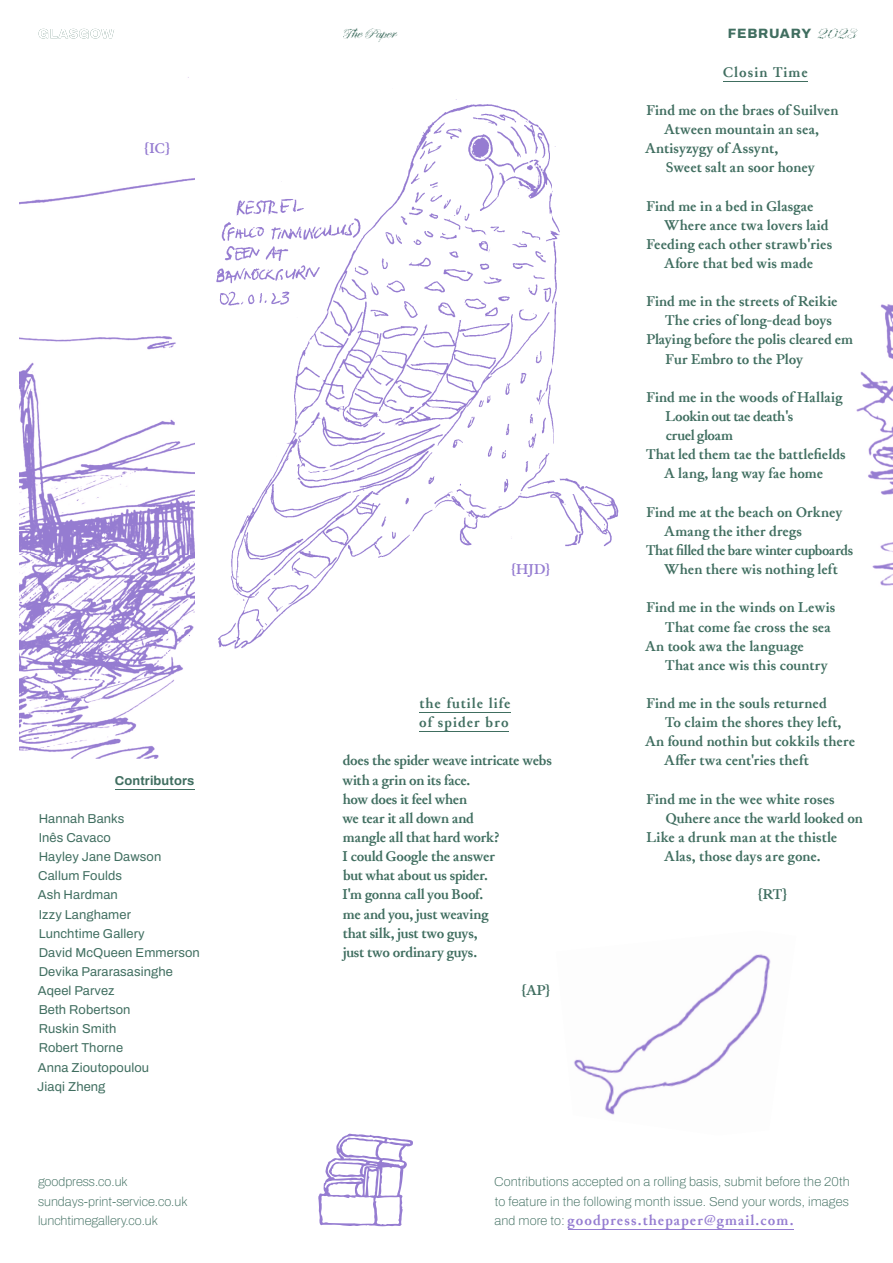
<style>
.page{position:relative;width:893px;height:1263px;background:#fff}
.page>*{position:absolute;margin:0;border:0;box-sizing:border-box;transform-origin:0 0}
.t1{font:17.25px "New Diane Script";letter-spacing:.005em;color:#406e60}
.t2{font:700 15px "Junicode";letter-spacing:.005em;color:#406e60}
.t3{font:700 15px/19.2px "Junicode";letter-spacing:-.015em;color:#406e60}
.t4{font:700 15px "Junicode";letter-spacing:.075em;color:#957cd1}
.t5{font:700 15px "Junicode";letter-spacing:-.02em;color:#406e60}
.t6{font:700 15px/19.2px "Junicode";letter-spacing:.075em;color:#406e60}
.t7{font:700 15px "Junicode";letter-spacing:.025em;color:#406e60}
.t8{font:700 15px "Junicode";letter-spacing:-.025em;color:#406e60}
.t9{font:800 13.5px "Archivo";letter-spacing:.05em;color:#406e60}
.t10{font:12.9px/19.2px "Archivo";letter-spacing:.01em;color:#406e60}
.t11{font:100 12.9px/19.2px "Archivo";letter-spacing:.01em;color:#406e60}
.t12{font:700 12.9px "Archivo";letter-spacing:.01em;color:#406e60}
.s1{font-family:"New Diane Script";font-weight:400;font-size:17.25px}
.s2{font-family:"Archivo";font-weight:100;font-size:12.9px;color:#406e60}
</style>
<div class="page">
<svg style="left:318px;top:1134px;width:95px;height:92px"></svg>
<hr style="left:115px;top:789px;width:79px;height:1px;background:#406e60">
<hr style="left:568px;top:1229px;width:225px;height:1px;background:#957cd1">
<img style="left:216px;top:99px;width:337px;height:308px">
<img style="left:553px;top:146px;width:66px;height:401px">
<img style="left:218px;top:407px;width:336px;height:242px">
<img style="left:344px;top:38px;width:45px;height:4px">
<hr style="left:723px;top:81px;width:85px;height:1px;background:#406e60">
<img style="left:19px;top:28px;width:171px;height:528px">
<img style="left:19px;top:556px;width:171px;height:202px">
<img style="left:39px;top:29px;width:75px;height:9px">
<img style="left:190px;top:178px;width:5px;height:454px">
<img style="left:856px;top:304px;width:37px;height:282px">
<img style="left:574px;top:954px;width:197px;height:161px">
<hr style="left:419px;top:712px;width:92px;height:1px;background:#406e60">
<hr style="left:419px;top:731px;width:90px;height:1px;background:#406e60">
<p class="t4" style="left:144px;top:136px;width:28px">{IC}</p>
<p class="t12" style="left:115px;top:770px;width:81px">Contributors</p>
<p class="t10" style="left:37px;top:809px;width:164px">Hannah Banks<br>Inês Cavaco<br>Hayley Jane Dawson<br>Callum Foulds<br>Ash Hardman<br>Izzy Langhamer<br>Lunchtime Gallery<br>David McQueen Emmerson<br>Devika Pararasasinghe<br>Aqeel Parvez<br>Beth Robertson<br>Ruskin Smith<br>Robert Thorne<br>Anna Zioutopoulou<br>Jiaqi Zheng</p>
<p class="t1" style="left:342px;top:26px;width:54px">The Paper</p>
<p class="t9" style="left:728px;top:24px;width:129px">FEBRUARY <span class="s1">2023</span></p>
<p class="t4" style="left:511px;top:557px;width:41px">{HJD}</p>
<p class="t6" style="left:419px;top:693px;width:93px">the futile life of spider bro</p>
<p class="t3" style="left:342px;top:751px;width:211px">does the spider weave intricate webs with a grin on its face.<br>how does it feel when<br>we tear it all down and<br>mangle all that hard work?<br>I could Google the answer<br>but what about us spider.<br>I'm gonna call you Boof.<br>me and you, just weaving<br>that silk, just two guys,<br>just two ordinary guys.</p>
<p class="t2" style="left:521px;top:978px;width:31px">{AP}</p>
<p class="t6" style="left:723px;top:62px;width:86px">Closin Time</p>
<p class="t2" style="left:646px;top:98px;width:193px">Find me on the braes of Suilven</p>
<p class="t2" style="left:665px;top:117px;width:156px">Atween mountain an sea,</p>
<p class="t2" style="left:645px;top:136px;width:134px">Antisyzygy of Assynt,</p>
<p class="t2" style="left:666px;top:156px;width:150px">Sweet salt an soor honey</p>
<p class="t2" style="left:646px;top:194px;width:169px">Find me in a bed in Glasgae</p>
<p class="t2" style="left:665px;top:213px;width:165px">Where ance twa lovers laid</p>
<p class="t2" style="left:646px;top:232px;width:187px">Feeding each other strawb'ries</p>
<p class="t2" style="left:665px;top:251px;width:150px">Afore that bed wis made</p>
<p class="t2" style="left:646px;top:290px;width:193px">Find me in the streets of Reikie</p>
<p class="t2" style="left:665px;top:309px;width:168px">The cries of long-dead boys</p>
<p class="t2" style="left:646px;top:328px;width:208px">Playing before the polis cleared em</p>
<p class="t2" style="left:665px;top:347px;width:139px">Fur Embro to the Ploy</p>
<p class="t2" style="left:646px;top:385px;width:197px">Find me in the woods of Hallaig</p>
<p class="t8" style="left:665px;top:404px;width:129px">Lookin out tae death's</p>
<p class="t5" style="left:666px;top:424px;width:69px">cruel gloam</p>
<p class="t2" style="left:646px;top:443px;width:201px">That led them tae the battlefields</p>
<p class="t2" style="left:665px;top:462px;width:160px">A lang, lang way fae home</p>
<p class="t2" style="left:646px;top:500px;width:197px">Find me at the beach on Orkney</p>
<p class="t2" style="left:665px;top:519px;width:139px">Amang the ither dregs</p>
<p class="t5" style="left:646px;top:538px;width:208px">That filled the bare winter cupboards</p>
<p class="t2" style="left:665px;top:557px;width:175px">When there wis nothing left</p>
<p class="t2" style="left:646px;top:596px;width:190px">Find me in the winds on Lewis</p>
<p class="t2" style="left:665px;top:615px;width:167px">That come fae cross the sea</p>
<p class="t2" style="left:645px;top:634px;width:160px">An took awa the language</p>
<p class="t2" style="left:665px;top:653px;width:164px">That ance wis this country</p>
<p class="t2" style="left:646px;top:691px;width:182px">Find me in the souls returned</p>
<p class="t2" style="left:665px;top:710px;width:178px">To claim the shores they left,</p>
<p class="t2" style="left:645px;top:730px;width:211px">An found nothin but cokkils there</p>
<p class="t2" style="left:665px;top:749px;width:146px">Affer twa cent'ries theft</p>
<p class="t2" style="left:646px;top:787px;width:190px">Find me in the wee white roses</p>
<p class="t2" style="left:666px;top:806px;width:199px">Quhere ance the warld looked on</p>
<p class="t7" style="left:646px;top:825px;width:192px">Like a drunk man at the thistle</p>
<p class="t2" style="left:665px;top:844px;width:158px">Alas, those days are gone.</p>
<p class="t2" style="left:757px;top:883px;width:32px">{RT}</p>
<p class="t11" style="left:38px;top:1172px;width:151px">goodpress.co.uk sundays-print-service.co.uk lunchtimegallery.co.uk</p>
<p class="t11" style="left:494px;top:1172px;width:357px">Contributions accepted on a rolling basis, submit before the 20th to feature in the following month issue. Send your words, images</p>
<p class="t4" style="left:494px;top:1208px;width:300px"><span class="s2">and more to:</span> goodpress.thepaper@gmail.com.</p>
</div>
